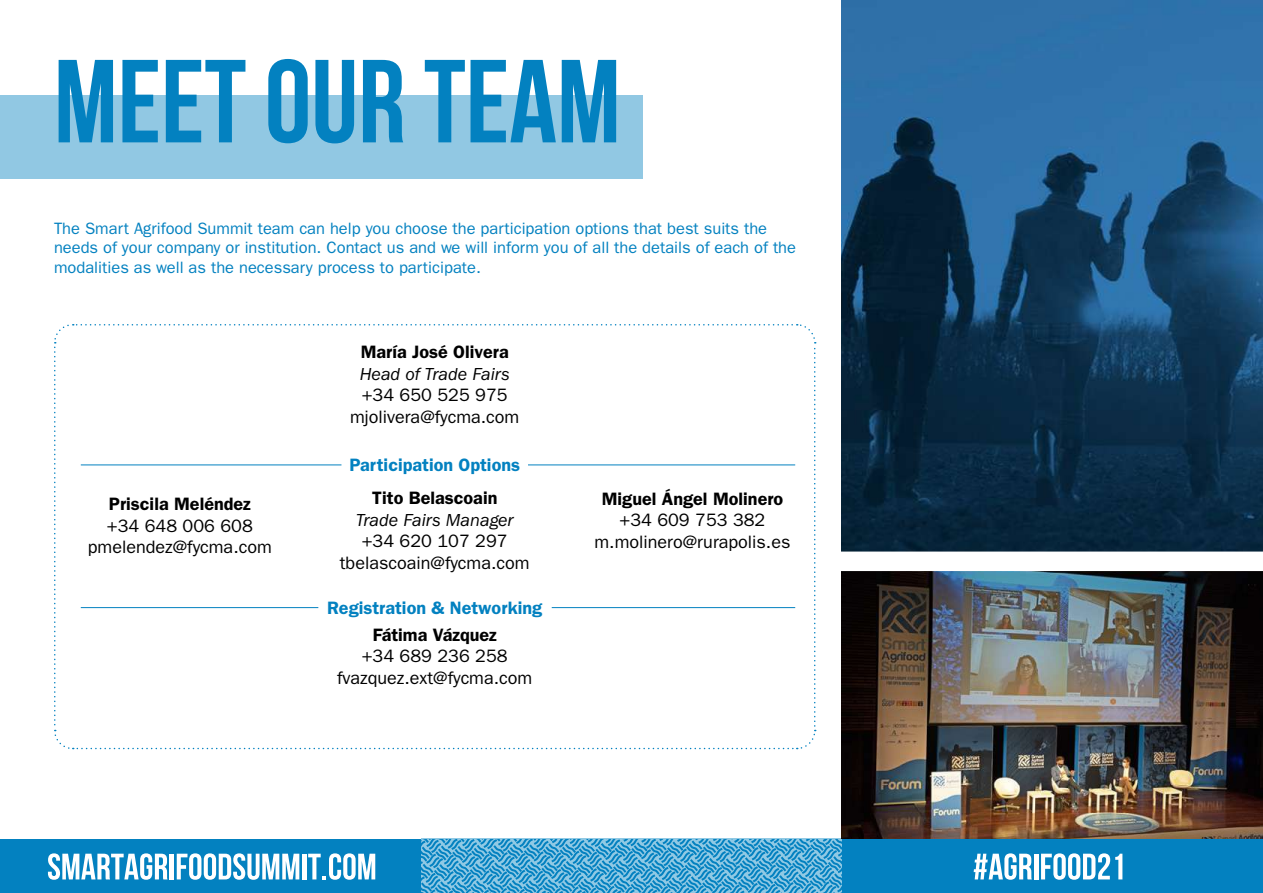
<style>
.page{position:relative;width:1263px;height:893px;background:#fff}
.page>*{position:absolute;margin:0;border:0;box-sizing:border-box;transform-origin:0 0}
.t1{font:700 117.75px "Bebas Neue";color:#0381c0}
.t2{font:18px/21.6px "ITC Franklin Gothic Std";color:#000;text-align:center}
.t3{font:600 18px "ITC Franklin Gothic Std";color:#000}
.t4{font:600 18px "ITC Franklin Gothic Std";color:#0381c0}
.t5{font:italic 18px "ITC Franklin Gothic Std";color:#000}
.t6{font:16.5px/19.8px "ITC Franklin Gothic Std";color:#0381c0}
</style>
<div class="page">
<div style="left:0;top:839px;width:421px;height:54px;background:#0381c0"></div>
<div style="left:842px;top:839px;width:421px;height:54px;background:#0381c0"></div>
<svg style="left:48px;top:853px;width:119px;height:27px"></svg>
<hr style="left:170px;top:854px;width:4px;height:25px;background:#fff">
<svg style="left:177px;top:853px;width:122px;height:27px"></svg>
<hr style="left:302px;top:854px;width:4px;height:25px;background:#fff">
<svg style="left:308px;top:853px;width:67px;height:27px"></svg>
<svg style="left:974px;top:853px;width:58px;height:27px"></svg>
<hr style="left:1034px;top:854px;width:4px;height:25px;background:#fff">
<svg style="left:1041px;top:853px;width:81px;height:27px"></svg>
<svg style="left:421px;top:839px;width:421px;height:54px;background:#4aa5d2"></svg>
<div style="left:0;top:95px;width:642px;height:84px;background:#91c8e3"></div>
<img style="left:841px;top:0;width:422px;height:839px">
<div style="left:836px;top:552px;width:427px;height:19px;background:#fff"></div>
<svg style="left:54px;top:324px;width:762px;height:426px"></svg>
<h1 class="t1" style="left:54px;top:37px;width:568px">MEET OUR TEAM</h1>
<p class="t6" style="left:54px;top:218px;width:744px">The Smart Agrifood Summit team can help you choose the participation options that best suits the needs of your company or institution. Contact us and we will inform you of all the details of each of the modalities as well as the necessary process to participate.</p>
<p class="t3" style="left:109px;top:493px;width:143px">Priscila Meléndez</p>
<p class="t2" style="left:88px;top:515px;width:185px">+34 648 006 608 pmelendez@fycma.com</p>
<p class="t3" style="left:361px;top:341px;width:149px">María José Olivera</p>
<p class="t5" style="left:360px;top:364px;width:151px">Head of Trade Fairs</p>
<p class="t2" style="left:350px;top:384px;width:171px">+34 650 525 975 mjolivera@fycma.com</p>
<p class="t4" style="left:349px;top:454px;width:172px">Participation Options</p>
<p class="t3" style="left:372px;top:487px;width:127px">Tito Belascoain</p>
<p class="t5" style="left:356px;top:510px;width:159px">Trade Fairs Manager</p>
<p class="t2" style="left:340px;top:531px;width:191px">+34 620 107 297 tbelascoain@fycma.com</p>
<p class="t4" style="left:327px;top:597px;width:217px">Registration &amp; Networking</p>
<p class="t3" style="left:373px;top:624px;width:126px">Fátima Vázquez</p>
<p class="t2" style="left:337px;top:645px;width:197px">+34 689 236 258 fvazquez.ext@fycma.com</p>
<p class="t3" style="left:602px;top:488px;width:183px">Miguel Ángel Molinero</p>
<p class="t2" style="left:594px;top:509px;width:197px">+34 609 753 382 m.molinero@rurapolis.es</p>
</div>
